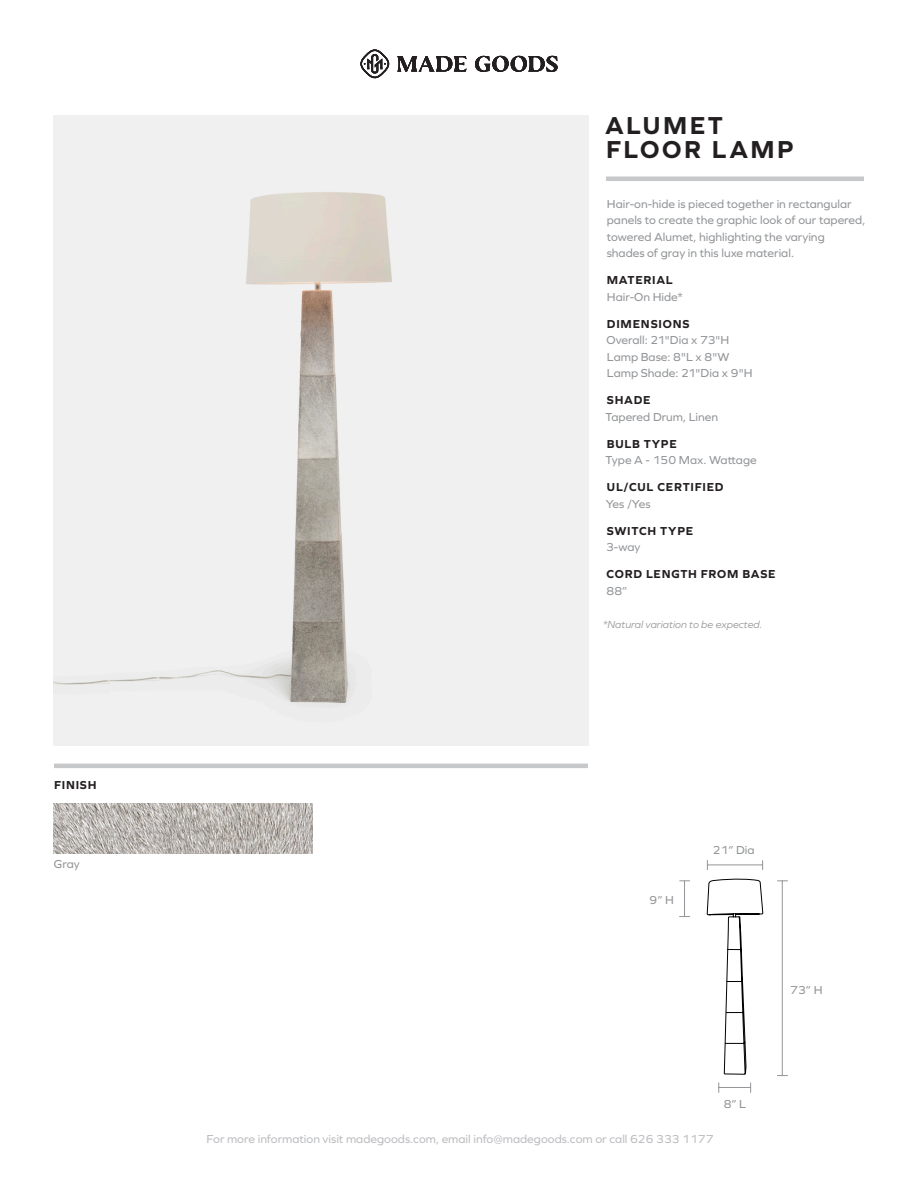
<style>
.page{position:relative;width:918px;height:1188px;background:#fff}
.page>*{position:absolute;margin:0;border:0;box-sizing:border-box;transform-origin:0 0}
.Product_Name_Long_2n{font:700 25.5px/24px "Graphie";letter-spacing:.095em;color:#231f20}
.t1{font:12px/16.5px "Graphie";color:#939598}
.t2{font:700 12px "Graphie";letter-spacing:.06em;color:#231f20}
.t3{font:12px "Graphie";color:#bcbdc0}
.t4{font:italic 10.5px "Graphie";color:#939598}
</style>
<div class="page">
<hr style="left:606px;top:177px;width:258px;height:4px;background:#c7c8ca">
<svg style="left:397px;top:56px;width:161px;height:16px"></svg>
<svg style="left:360px;top:50px;width:29px;height:28px"></svg>
<img style="left:54px;top:116px;width:534px;height:629px">
<img style="left:54px;top:803px;width:258px;height:51px">
<hr style="left:54px;top:764px;width:534px;height:4px;background:#c7c8ca">
<hr style="left:782px;top:881px;width:1px;height:195px;background:#939598">
<hr style="left:684px;top:881px;width:1px;height:36px;background:#939598">
<svg style="left:707px;top:860px;width:56px;height:233px"></svg>
<div style="left:54px;top:119px;width:56px;height:625px;background:#f0f0f0"></div>
<p class="t2" style="left:54px;top:778px;width:44px">FINISH</p>
<p class="t1" style="left:54px;top:855px;width:27px">Gray</p>
<p class="Product_Name_Long_2n" style="left:605px;top:113px;width:190px">ALUMET<br>FLOOR LAMP</p>
<p class="t1" style="left:607px;top:195px;width:260px">Hair-on-hide is pieced together in rectangular panels to create the graphic look of our tapered, towered Alumet, highlighting the varying shades of gray in this luxe material.</p>
<p class="t2" style="left:607px;top:273px;width:67px">MATERIAL</p>
<p class="t1" style="left:607px;top:288px;width:78px">Hair-On Hide*</p>
<p class="t2" style="left:607px;top:317px;width:84px">DIMENSIONS</p>
<p class="t1" style="left:607px;top:332px;width:125px">Overall: 21"Dia x 73"H<br>Lamp Base: 8"L x 8"W</p>
<p class="t1" style="left:607px;top:365px;width:147px">Lamp Shade: 21"Dia x 9"H</p>
<p class="t2" style="left:607px;top:393px;width:45px">SHADE</p>
<p class="t1" style="left:606px;top:408px;width:114px">Tapered Drum, Linen</p>
<p class="t2" style="left:607px;top:437px;width:71px">BULB TYPE</p>
<p class="t1" style="left:606px;top:452px;width:153px">Type A - 150 Max. Wattage</p>
<p class="t2" style="left:607px;top:480px;width:118px">UL/CUL CERTIFIED</p>
<p class="t1" style="left:606px;top:495px;width:46px">Yes /Yes</p>
<p class="t2" style="left:607px;top:524px;width:88px">SWITCH TYPE</p>
<p class="t1" style="left:606px;top:539px;width:36px">3-way</p>
<p class="t2" style="left:607px;top:567px;width:171px">CORD LENGTH FROM BASE</p>
<p class="t1" style="left:607px;top:582px;width:22px">88”</p>
<p class="t4" style="left:603px;top:618px;width:161px">*Natural variation to be expected.</p>
<p class="t1" style="left:650px;top:891px;width:26px">9” H</p>
<p class="t1" style="left:713px;top:841px;width:43px">21” Dia</p>
<p class="t1" style="left:790px;top:981px;width:34px">73” H</p>
<p class="t3" style="left:207px;top:1132px;width:508px">For more information visit madegoods.com, email info@madegoods.com or call 626 333 1177</p>
<p class="t1" style="left:724px;top:1095px;width:24px">8” L</p>
</div>
